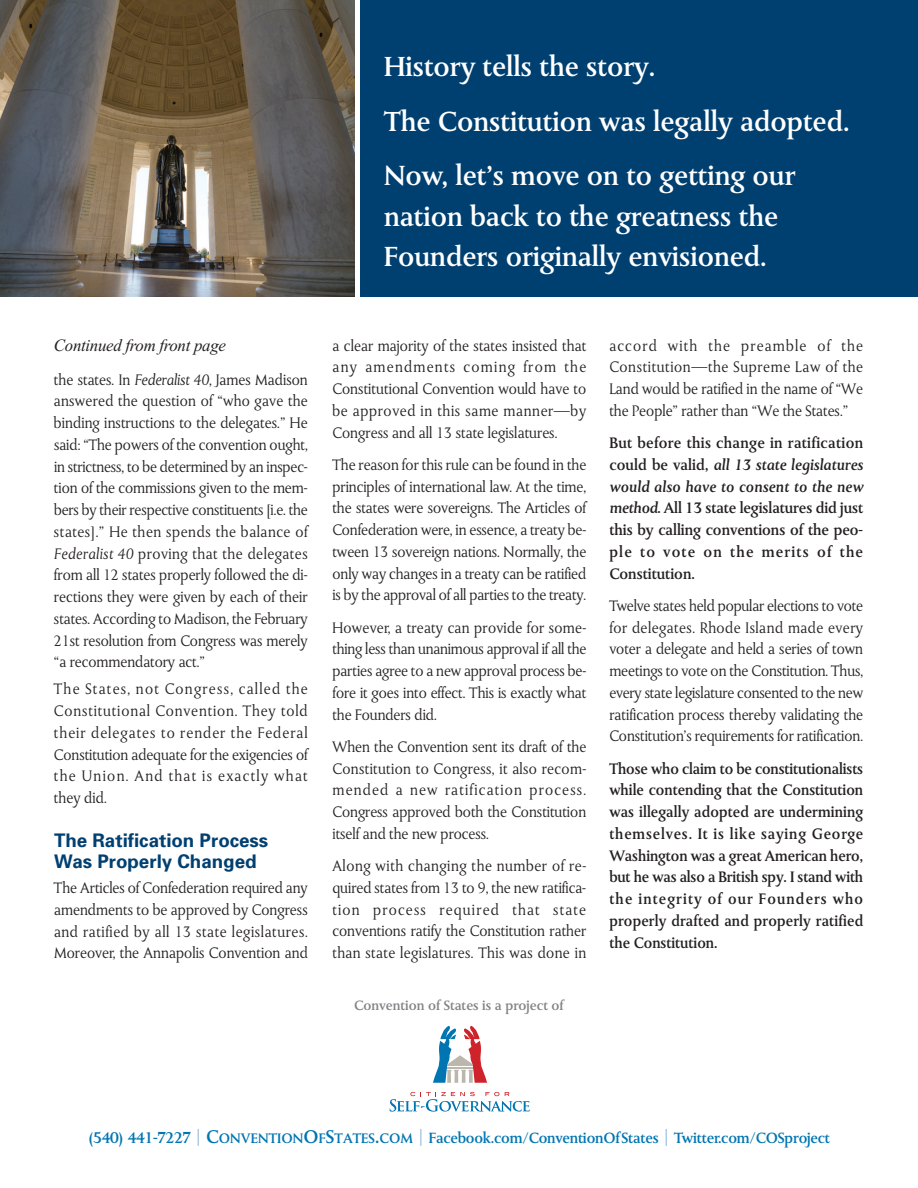
<style>
.page{position:relative;width:918px;height:1188px;background:#fff}
.page>*{position:absolute;margin:0;border:0;box-sizing:border-box;transform-origin:0 0}
.t1{font:30px/54.8px "Monkton Medium Std";color:#fff}
.t2{font:700 18.75px/21.8px "Univers";color:#004071}
.t3{font:italic 17.25px "Times New Roman";letter-spacing:-.015em;color:#231f20}
.t4{font:16.5px/21.8px "Monkton Std";color:#231f20;text-align:justify}
.t5{font:16.5px/21.8px "Monkton Medium Std";letter-spacing:.015em;color:#231f20;text-align:justify;scale:.95 1}
.t6{font:16.5px/21.8px "Monkton Medium Std";letter-spacing:.015em;color:#231f20;text-align:justify}
.t7{font:16.05px "Monkton Medium Std";letter-spacing:-.01em;color:#0075b2}
.t8{font:14.7px "Monkton Medium Std";color:#808285}
.s1{font-style:italic}
.s2{font-size:16.95px}
.s3{font-family:"Palatino";font-weight:700;font-size:16.95px}
.s4{font-family:"Monkton Std";font-size:16.95px;color:#7aa9d3}
.s5{font-size:19.95px}
.s6{font-size:15px}
</style>
<div class="page">
<div style="left:361px;top:0;width:557px;height:297px;background:#004071"></div>
<img style="left:0;top:0;width:355px;height:297px">
<svg style="left:390px;top:1092px;width:140px;height:20px"></svg>
<svg style="left:433px;top:1026px;width:54px;height:57px"></svg>
<h1 class="t1" style="left:384px;top:43px;width:467px">History tells the story.<br>The Constitution was legally adopted.<br>Now, let’s move on to getting our</h1>
<h1 class="t1" style="left:384px;top:200px;width:396px;line-height:40.5px">nation back to the greatness the<br>Founders originally envisioned.</h1>
<p class="t3" style="left:54px;top:335px;width:173px">Continued from front page</p>
<p class="t4" style="left:54px;top:371px;width:255px">the states. In <span class="s1">Federalist 40</span>, James Madison answered the question of “who gave the binding instructions to the delegates.” He said: “The powers of the convention ought, in strictness, to be determined by an inspec&shy;tion of the commissions given to the mem&shy;bers by their respective constituents [i.e. the states].” He then spends the balance of <span class="s1">Federalist 40</span> proving that the delegates from all 12 states properly followed the di&shy;rections they were given by each of their states. According to Madison, the February 21st resolution from Congress was merely “a recommendatory act.”</p>
<p class="t4" style="left:54px;top:681px;width:255px">The States, not Congress, called the Constitutional Convention. They told their delegates to render the Federal Constitution adequate for the exigencies of the Union. And that is exactly what they did.</p>
<p class="t2" style="left:54px;top:831px;width:216px">The Ratification Process<br>Was Properly Changed</p>
<p class="t4" style="left:54px;top:879px;width:255px">The Articles of Confederation required any amendments to be approved by Congress and ratified by all 13 state legislatures.<br>Moreover, the Annapolis Convention and</p>
<p class="t4" style="left:332px;top:337px;width:255px">a clear majority of the states insisted that any amendments coming from the Constitutional Convention would have to be approved in this same manner—by Congress and all 13 state legislatures.</p>
<p class="t4" style="left:332px;top:456px;width:255px">The reason for this rule can be found in the principles of international law. At the time, the states were sovereigns. The Articles of Confederation were, in essence, a treaty be&shy;tween 13 sovereign nations. Normally, the only way changes in a treaty can be ratified is by the approval of all parties to the treaty.</p>
<p class="t4" style="left:332px;top:619px;width:255px">However, a treaty can provide for some&shy;thing less than unanimous approval if all the parties agree to a new approval process be&shy;fore it goes into effect. This is exactly what the Founders did.</p>
<p class="t4" style="left:332px;top:738px;width:255px">When the Convention sent its draft of the Constitution to Congress, it also recom&shy;mended a new ratification process.<br>Congress approved both the Constitution itself and the new process.</p>
<p class="t4" style="left:332px;top:857px;width:255px">Along with changing the number of re&shy;quired states from 13 to 9, the new ratifica&shy;tion process required that state conventions ratify the Constitution rather than state legislatures. This was done in</p>
<p class="t8" style="left:354px;top:1000px;width:211px">Convention of States is a project of</p>
<p class="t4" style="left:609px;top:337px;width:255px">accord with the preamble of the Constitution—the Supreme Law of the Land would be ratified in the name of “We the People” rather than “We the States.”</p>
<p class="t6" style="left:609px;top:434px;width:255px">But before this change in ratification could be valid, <span class="s1">all 13 state legislatures would also have to consent to the new method.</span> All 13 state legislatures did just this by calling conventions of the peo&shy;ple to vote on the merits of the Constitution.</p>
<p class="t4" style="left:609px;top:597px;width:255px">Twelve states held popular elections to vote for delegates. Rhode Island made every voter a delegate and held a series of town meetings to vote on the Constitution. Thus, every state legislature consented to the new ratification process thereby validating the Constitution’s requirements for ratification.</p>
<p class="t5" style="left:609px;top:760px;width:269px">Those who claim to be constitutionalists while contending that the Constitution was illegally adopted are undermining themselves. It is like saying George Washington was a great American hero, but he was also a British spy. I stand with the integrity of our Founders who properly drafted and properly ratified the Constitution.</p>
<p class="t7" style="left:88px;top:1133px;width:744px"><span class="s2">(540) 441-</span><span class="s3">7</span><span class="s2">22</span><span class="s3">7</span> <span class="s4">|</span> <span class="s5">C</span><span class="s6">ONVENTION</span><span class="s5">O</span><span class="s6">F</span><span class="s5">S</span><span class="s6">TATES</span><span class="s5">.</span><span class="s6">COM</span> <span class="s4">|</span> Facebook.com/ConventionOfStates <span class="s4">|</span> Twitter.com/COSproject</p>
</div>
